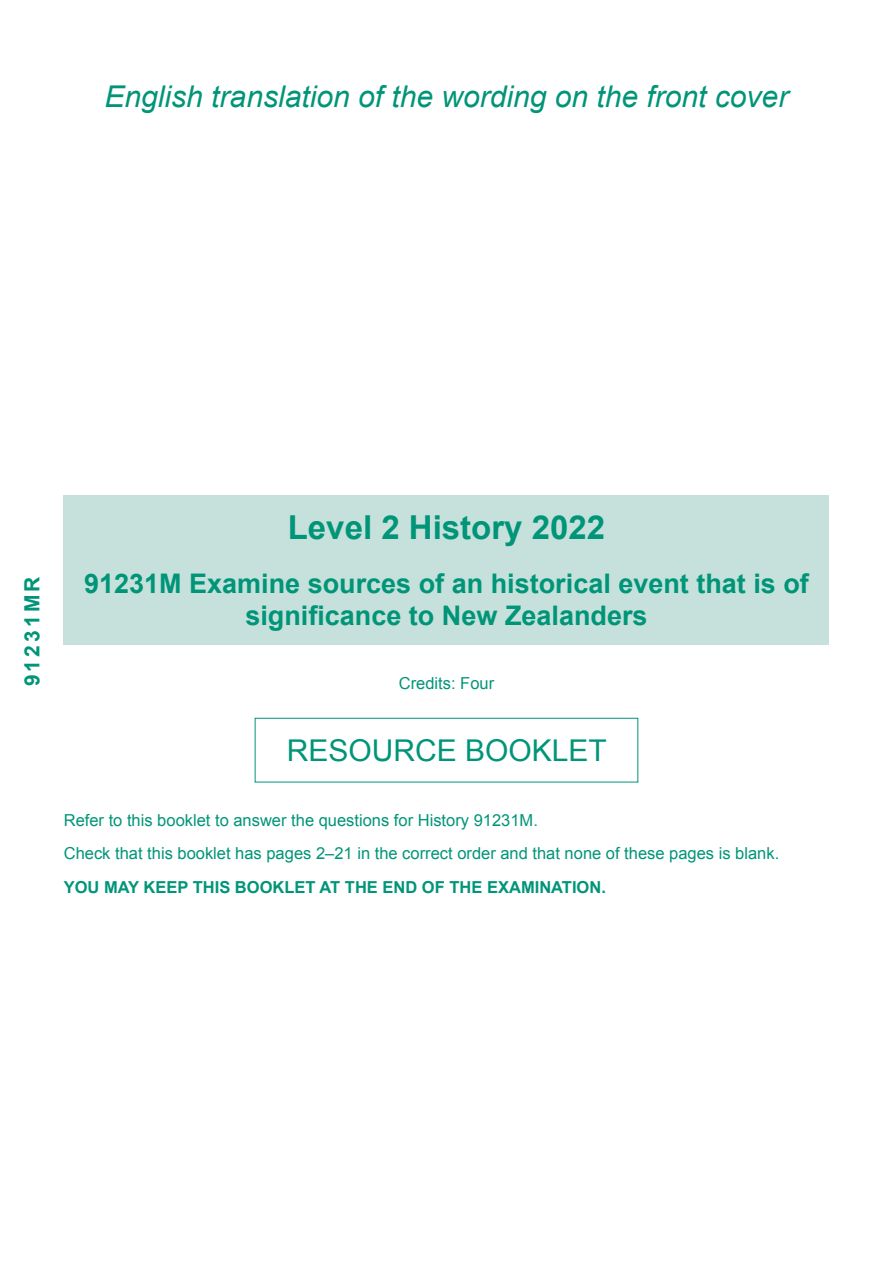
<style>
.page{position:relative;width:893px;height:1263px;background:#fff}
.page>*{position:absolute;margin:0;border:0;box-sizing:border-box;transform-origin:0 0}
.Level_-_Subject_-_Ye{font:700 33px "Arial";color:#009578}
.Inline_frame{font:italic 30px "Arial";color:#009578}
.Booklet_type{font:30px "Arial";color:#009578}
.Std_number_-_Title{font:700 27px/32.4px "Arial";color:#009578;text-align:center}
.Standard_number{font:700 21px "Arial";letter-spacing:.15em;color:#009578}
.Instructions{font:16.5px "Arial";color:#009578}
.Instructions-2{font:700 16.5px "Arial";color:#009578}
.Exam_date___Credits{font:16.5px "Arial";color:#009578}
</style>
<div class="page">
<div style="left:64px;top:495px;width:765px;height:150px;background:#c6e1db"></div>
<div style="left:255px;top:718px;width:383px;height:64px;border:1px solid #009578"></div>
<p class="Inline_frame" style="left:105px;top:77px;width:685px">English translation of the wording on the front cover</p>
<p class="Standard_number" style="left:18px;top:686px;width:111px;rotate:-90deg">91231MR</p>
<p class="Level_-_Subject_-_Ye" style="left:288px;top:506px;width:319px">Level 2 History 2022</p>
<p class="Std_number_-_Title" style="left:84px;top:568px;width:726px">91231M Examine sources of an historical event that is of significance to New Zealanders</p>
<p class="Exam_date___Credits" style="left:399px;top:672px;width:97px">Credits: Four</p>
<p class="Booklet_type" style="left:287px;top:731px;width:322px">RESOURCE BOOKLET</p>
<p class="Instructions" style="left:64px;top:809px;width:476px">Refer to this booklet to answer the questions for History 91231M.</p>
<p class="Instructions" style="left:64px;top:843px;width:717px">Check that this booklet has pages 2–21 in the correct order and that none of these pages is blank.</p>
<p class="Instructions-2" style="left:64px;top:876px;width:544px">YOU MAY KEEP THIS BOOKLET AT THE END OF THE EXAMINATION.</p>
</div>
